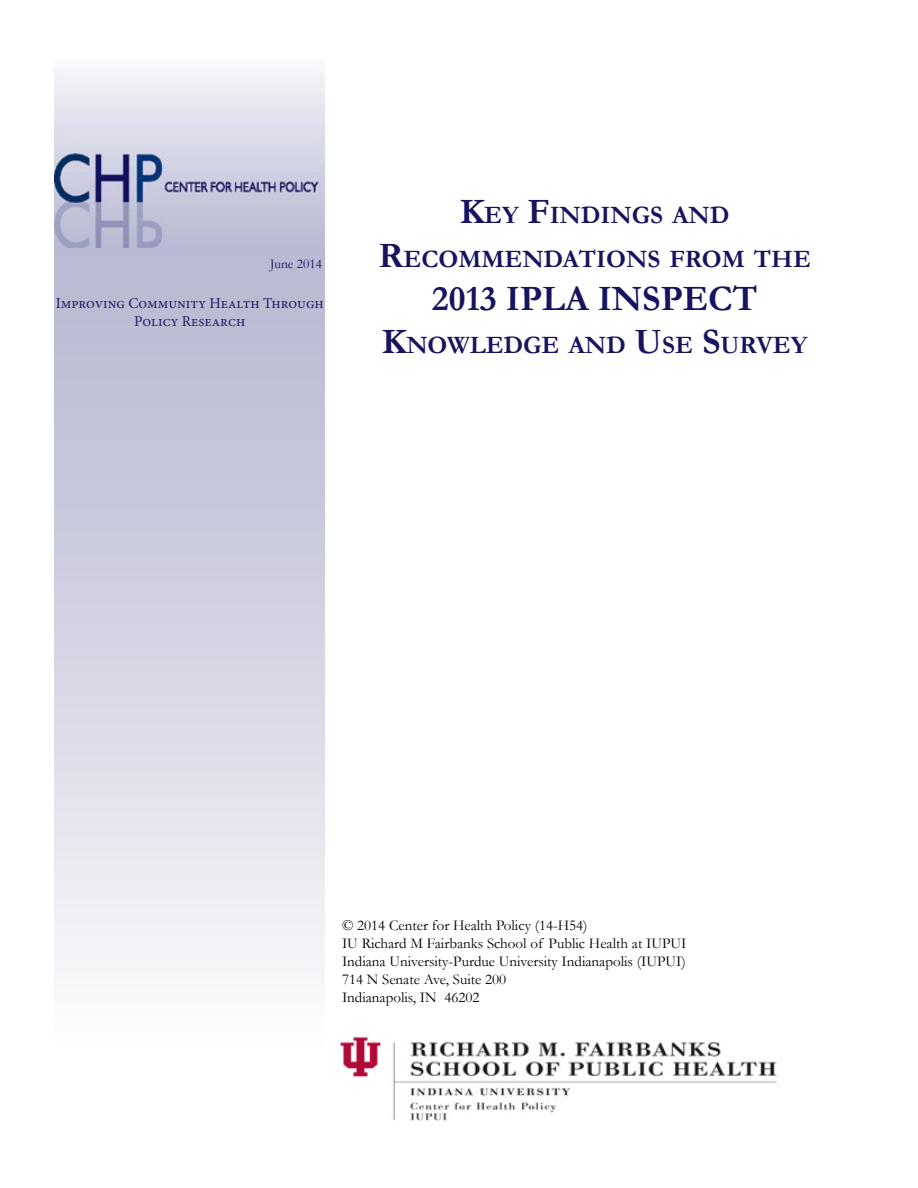
<style>
.page{position:relative;width:918px;height:1188px;background:#fff}
.page>*{position:absolute;margin:0;border:0;box-sizing:border-box;transform-origin:0 0}
.t1{font:700 36px "Garamond";color:#16145f}
.t2{font:700 25.2px/43.2px "Garamond";color:#16145f;text-align:center}
.t3{font:15px/18px "Garamond";color:#000}
.t4{font:15px/18px "Minion Pro";color:#16145f;text-align:center}
.t5{font:13.5px "Garamond";color:#16145f}
.s1{font-size:36px}
</style>
<div class="page">
<img style="left:339px;top:1036px;width:438px;height:85px">
<div style="left:55px;top:212px;width:270px;height:922px;background:linear-gradient(to bottom,#b0b0cd,#fff)"></div>
<img style="left:55px;top:70px;width:270px;height:178px">
<p class="t5" style="left:270px;top:255px;width:53px">June 2014</p>
<p class="t4" style="left:56px;top:295px;width:270px">Improving Community Health Through<br>Policy Research</p>
<h2 class="t2" style="left:378px;top:194px;width:434px"><span class="s1">K</span>EY <span class="s1">F</span>INDINGS AND<br><span class="s1">R</span>ECOMMENDATIONS FROM THE</h2>
<h1 class="t1" style="left:432px;top:274px;width:277px">2013 IPLA INSPECT</h1>
<h2 class="t2" style="left:382px;top:323px;width:427px"><span class="s1">K</span>NOWLEDGE AND <span class="s1">U</span>SE <span class="s1">S</span>URVEY</h2>
<p class="t3" style="left:342px;top:916px;width:346px">© 2014 Center for Health Policy (14-H54)<br>IU Richard M Fairbanks School of Public Health at IUPUI Indiana University-Purdue University Indianapolis (IUPUI)<br>714 N Senate Ave, Suite 200<br>Indianapolis, IN 46202</p>
</div>
